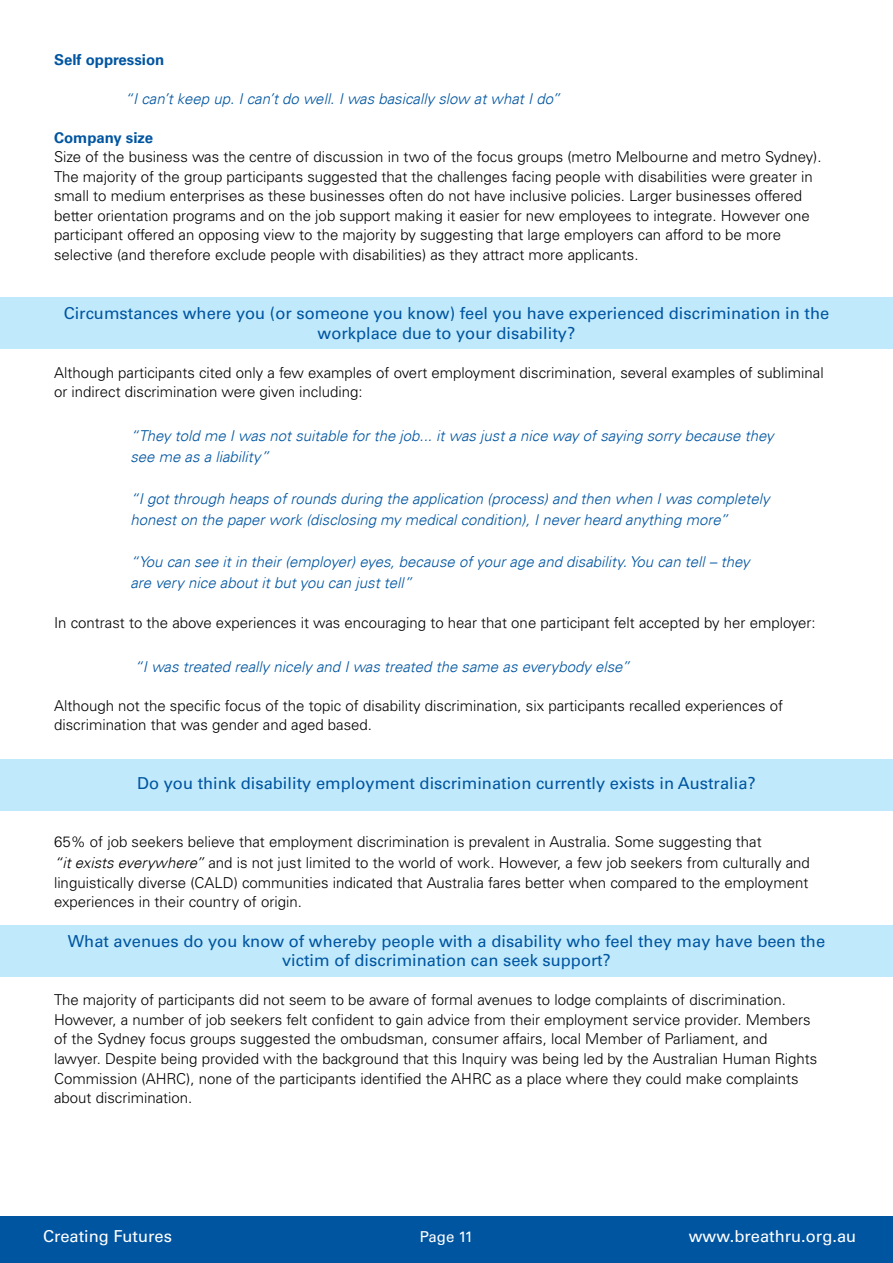
<style>
.page{position:relative;width:893px;height:1263px;background:#fff}
.page>*{position:absolute;margin:0;border:0;box-sizing:border-box;transform-origin:0 0}
.t1{font:16.5px/19.8px "Univers LT Std";color:#0055a1;text-align:center}
.t2{font:16.5px "Univers LT Std";color:#fff}
.t3{font:300 15px/19.5px "Univers LT Std";color:#000}
.t4{font:italic 300 15px/21px "Univers LT";color:#0055a1}
.t5{font:700 15px "Univers LT Std";color:#0055a1}
.t6{font:15px "Univers LT Std";letter-spacing:-.015em;color:#fff}
.s1{font-family:"Univers LT";font-style:italic}
</style>
<div class="page">
<div style="left:0;top:1215px;width:893px;height:48px;background:#0055a1"></div>
<div style="left:0;top:759px;width:893px;height:51px;background:#c0eafb"></div>
<div style="left:0;top:925px;width:893px;height:51px;background:#c0eafb"></div>
<div style="left:0;top:298px;width:893px;height:51px;background:#c0eafb"></div>
<p class="t5" style="left:54px;top:51px;width:112px">Self oppression</p>
<p class="t4" style="left:125px;top:89px;width:437px">“I can’t keep up. I can’t do well. I was basically slow at what I do”</p>
<p class="t5" style="left:54px;top:129px;width:101px">Company size</p>
<p class="t3" style="left:54px;top:147px;width:769px">Size of the business was the centre of discussion in two of the focus groups (metro Melbourne and metro Sydney).<br>The majority of the group participants suggested that the challenges facing people with disabilities were greater in small to medium enterprises as these businesses often do not have inclusive policies. Larger businesses offered better orientation programs and on the job support making it easier for new employees to integrate. However one participant offered an opposing view to the majority by suggesting that large employers can afford to be more selective (and therefore exclude people with disabilities) as they attract more applicants.</p>
<p class="t1" style="left:64px;top:303px;width:767px">Circumstances where you (or someone you know) feel you have experienced discrimination in the workplace due to your disability?</p>
<p class="t3" style="left:54px;top:362px;width:771px">Although participants cited only a few examples of overt employment discrimination, several examples of subliminal or indirect discrimination were given including:</p>
<p class="t4" style="left:130px;top:426px;width:645px">“They told me I was not suitable for the job... it was just a nice way of saying sorry because they see me as a liability”</p>
<p class="t4" style="left:130px;top:489px;width:641px">“I got through heaps of rounds during the application (process) and then when I was completely honest on the paper work (disclosing my medical condition), I never heard anything more”</p>
<p class="t4" style="left:130px;top:552px;width:621px">“You can see it in their (employer) eyes, because of your age and disability. You can tell – they are very nice about it but you can just tell”</p>
<p class="t3" style="left:54px;top:613px;width:763px">In contrast to the above experiences it was encouraging to hear that one participant felt accepted by her employer:</p>
<p class="t4" style="left:135px;top:656px;width:497px">“I was treated really nicely and I was treated the same as everybody else”</p>
<p class="t3" style="left:54px;top:695px;width:731px">Although not the specific focus of the topic of disability discrimination, six participants recalled experiences of discrimination that was gender and aged based.</p>
<p class="t1" style="left:137px;top:773px;width:620px">Do you think disability employment discrimination currently exists in Australia?</p>
<p class="t3" style="left:54px;top:831px;width:757px;line-height:21px">65% of job seekers believe that employment discrimination is prevalent in Australia. Some suggesting that<br><span class="s1">“it exists everywhere”</span> and is not just limited to the world of work. However, a few job seekers from culturally and</p>
<p class="t3" style="left:54px;top:873px;width:756px">linguistically diverse (CALD) communities indicated that Australia fares better when compared to the employment experiences in their country of origin.</p>
<p class="t1" style="left:68px;top:931px;width:759px">What avenues do you know of whereby people with a disability who feel they may have been the victim of discrimination can seek support?</p>
<p class="t3" style="left:54px;top:990px;width:765px">The majority of participants did not seem to be aware of formal avenues to lodge complaints of discrimination.<br>However, a number of job seekers felt confident to gain advice from their employment service provider. Members of the Sydney focus groups suggested the ombudsman, consumer affairs, local Member of Parliament, and lawyer. Despite being provided with the background that this Inquiry was being led by the Australian Human Rights Commission (AHRC), none of the participants identified the AHRC as a place where they could make complaints about discrimination.</p>
<p class="t2" style="left:43px;top:1226px;width:130px">Creating Futures</p>
<p class="t6" style="left:420px;top:1228px;width:55px">Page 11</p>
<p class="t2" style="left:689px;top:1226px;width:169px">www.breathru.org.au</p>
</div>
